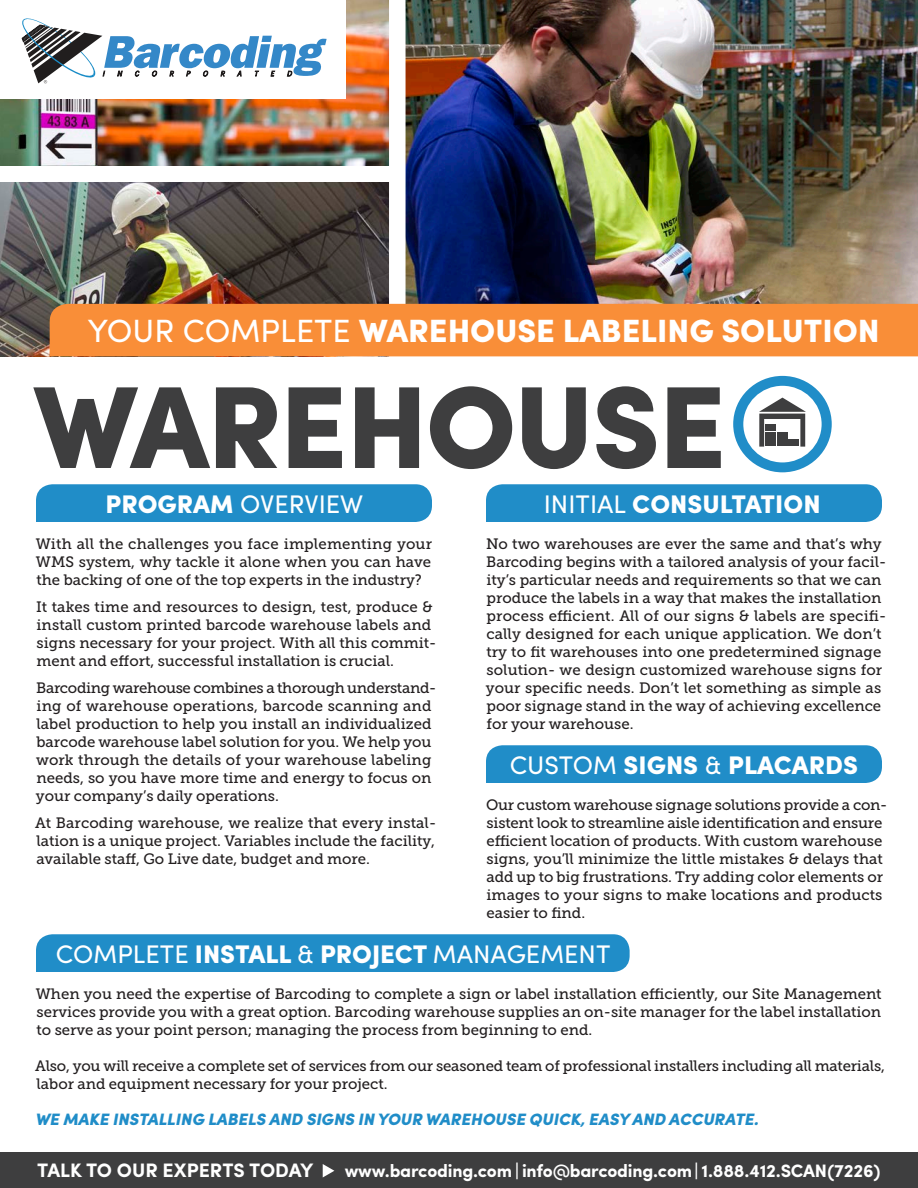
<style>
.page{position:relative;width:918px;height:1188px;background:#fff}
.page>*{position:absolute;margin:0;border:0;box-sizing:border-box;transform-origin:0 0}
.t1{font:900 117px "Sofia Pro";letter-spacing:-.02em;color:#3e3e3f}
.t2{font:900 32.25px "Sofia Pro";color:#fff}
.t3{font:25.5px "Sofia Pro";color:#fff}
.t4{font:900 25.5px "Sofia Pro";color:#fff}
.t5{font:700 19.5px "Sofia Pro";color:#fff}
.HEADLINE{font:700 18px "Sofia Pro";letter-spacing:-.015em;color:#fff}
.copy{font:italic 900 16.5px "Sofia Pro";color:#208dc8}
.copy-2{font:15px/18px "Museo Slab 500";color:#231f20}
.s1{font-weight:400}
.s2{font-weight:900}
</style>
<div class="page">
<img style="left:0;top:183px;width:389px;height:173px">
<img style="left:0;top:0;width:389px;height:166px">
<img style="left:389px;top:0;width:529px;height:357px">
<div style="left:36px;top:484px;width:396px;height:38px;background:#208dc8"></div>
<div style="left:36px;top:934px;width:594px;height:38px;background:#208dc8"></div>
<div style="left:486px;top:745px;width:396px;height:38px;background:#208dc8"></div>
<div style="left:50px;top:304px;width:868px;height:52px;background:#f98e38"></div>
<div style="left:486px;top:484px;width:396px;height:38px;background:#208dc8"></div>
<div style="left:0;top:1152px;width:918px;height:36px;background:#3e3e3f"></div>
<svg style="left:323px;top:1164px;width:11px;height:14px"></svg>
<div style="left:733px;top:376px;width:99px;height:96px;background:#208dc8;border-radius:50%"></div>
<div style="left:743px;top:386px;width:79px;height:76px;background:#fff;border-radius:50%"></div>
<svg style="left:759px;top:398px;width:47px;height:49px"></svg>
<div style="left:765px;top:440px;width:11px;height:6px;background:#3e3e3f"></div>
<div style="left:777px;top:440px;width:11px;height:6px;background:#3e3e3f"></div>
<div style="left:765px;top:432px;width:11px;height:7px;background:#3e3e3f"></div>
<div style="left:765px;top:424px;width:11px;height:7px;background:#3e3e3f"></div>
<div style="left:777px;top:432px;width:11px;height:7px;background:#3e3e3f"></div>
<div style="left:789px;top:440px;width:10px;height:6px;background:#3e3e3f"></div>
<div style="left:0;top:0;width:345px;height:99px;background:#fff"></div>
<svg style="left:21px;top:18px;width:306px;height:65px"></svg>
<p class="t2" style="left:88px;top:305px;width:793px"><span class="s1">YOUR COMPLETE</span> WAREHOUSE LABELING SOLUTION</p>
<p class="t1" style="left:34px;top:335px;width:694px">WAREHOUSE</p>
<p class="t3" style="left:106px;top:485px;width:259px"><span class="s2">PROGRAM</span> OVERVIEW</p>
<p class="t4" style="left:544px;top:484px;width:278px"><span class="s1">INITIAL</span> CONSULTATION</p>
<p class="copy-2" style="left:36px;top:535px;width:398px;text-align:justify">With all the challenges you face implementing your WMS system, why tackle it alone when you can have the backing of one of the top experts in the industry?</p>
<p class="copy-2" style="left:36px;top:598px;width:402px">It takes time and resources to design, test, produce &amp; install custom printed barcode warehouse labels and signs necessary for your project. With all this commit&shy;ment and effort, successful installation is crucial.</p>
<p class="copy-2" style="left:36px;top:679px;width:402px">Barcoding warehouse combines a thorough understand&shy;ing of warehouse operations, barcode scanning and label production to help you install an individualized barcode warehouse label solution for you. We help you work through the details of your warehouse labeling needs, so you have more time and energy to focus on your company’s daily operations.</p>
<p class="copy-2" style="left:35px;top:814px;width:403px;text-align:justify">At Barcoding warehouse, we realize that every instal&shy;lation is a unique project. Variables include the facility, available staff, Go Live date, budget and more.</p>
<p class="copy-2" style="left:486px;top:535px;width:402px">No two warehouses are ever the same and that’s why Barcoding begins with a tailored analysis of your facil&shy;ity’s particular needs and requirements so that we can produce the labels in a way that makes the installation process efficient. All of our signs &amp; labels are specifi&shy;cally designed for each unique application. We don’t try to fit warehouses into one predetermined signage solution- we design customized warehouse signs for your specific needs. Don’t let something as simple as poor signage stand in the way of achieving excellence for your warehouse.</p>
<p class="t4" style="left:510px;top:745px;width:350px"><span class="s1">CUSTOM</span> SIGNS <span class="s1">&amp;</span> PLACARDS</p>
<p class="copy-2" style="left:486px;top:796px;width:403px">Our custom warehouse signage solutions provide a con&shy;sistent look to streamline aisle identification and ensure efficient location of products. With custom warehouse signs, you’ll minimize the little mistakes &amp; delays that add up to big frustrations. Try adding color elements or images to your signs to make locations and products easier to find.</p>
<p class="t3" style="left:56px;top:935px;width:556px">COMPLETE <span class="s2">INSTALL</span> &amp; <span class="s2">PROJECT</span> MANAGEMENT</p>
<p class="copy-2" style="left:36px;top:985px;width:847px;text-align:justify">When you need the expertise of Barcoding to complete a sign or label installation efficiently, our Site Management services provide you with a great option. Barcoding warehouse supplies an on-site manager for the label installation to serve as your point person; managing the process from beginning to end.</p>
<p class="copy-2" style="left:35px;top:1057px;width:851px">Also, you will receive a complete set of services from our seasoned team of professional installers including all materials, labor and equipment necessary for your project.</p>
<p class="copy" style="left:35px;top:1106px;width:725px">WE MAKE INSTALLING LABELS AND SIGNS IN YOUR WAREHOUSE QUICK, EASY AND ACCURATE.</p>
<p class="t5" style="left:37px;top:1156px;width:278px">TALK TO OUR EXPERTS TODAY</p>
<p class="HEADLINE" style="left:345px;top:1157px;width:537px">www.barcoding.com | info@barcoding.com | 1.888.412.SCAN (7226)</p>
</div>
